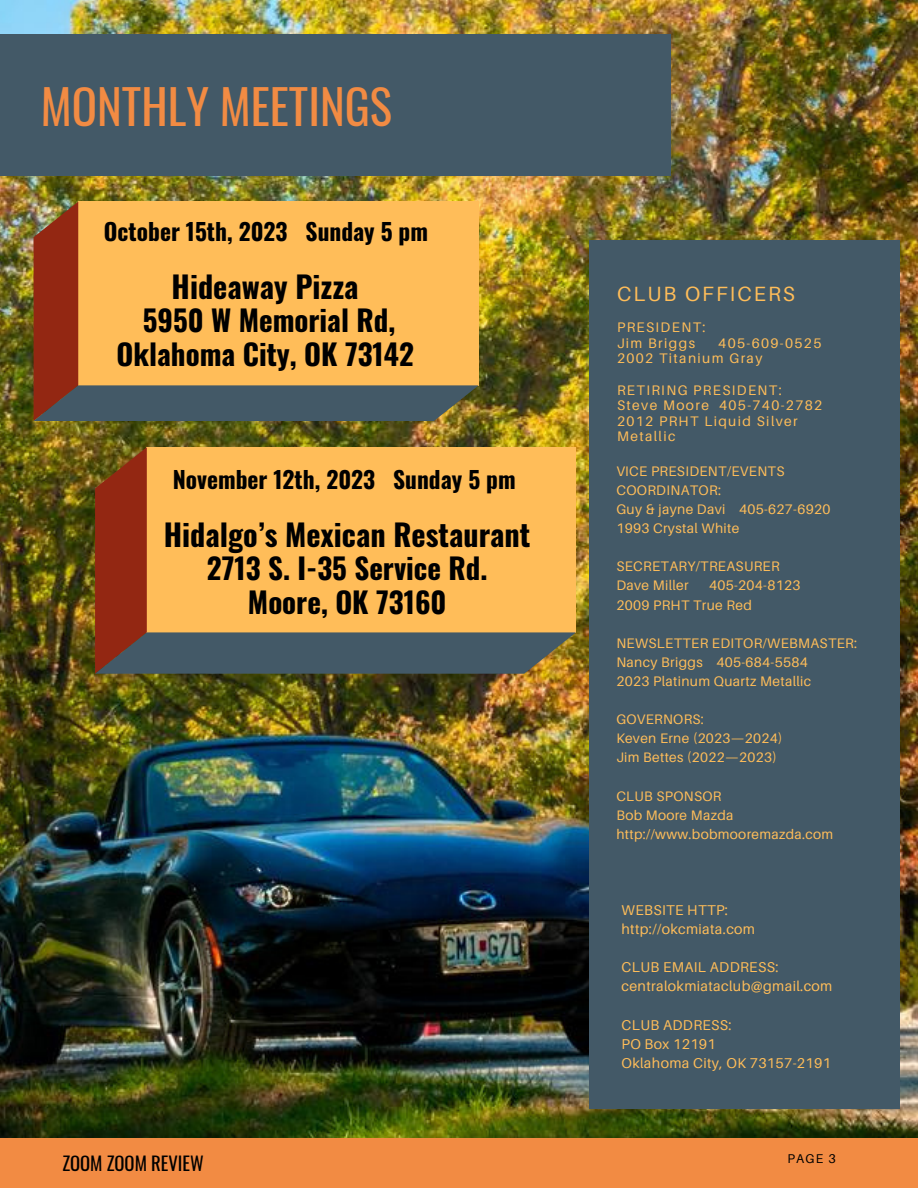
<style>
.page{position:relative;width:918px;height:1188px;background:#fff}
.page>*{position:absolute;margin:0;border:0;box-sizing:border-box;transform-origin:0 0}
.t1{font:46.95px "Oswald";color:#f28b43}
.t2{font:700 30.15px "Oswald";color:#000}
.t3{font:700 28.95px/33.8px "Oswald";color:#000;text-align:center}
.t4{font:700 23.4px "Oswald";color:#000}
.t5{font:20.7px "Aileron";letter-spacing:.1em;color:#ffbd59}
.t6{font:18.6px "Oswald";color:#000}
.t7{font:14.25px "Aileron";letter-spacing:.025em;color:#ffbd59}
.t8{font:13.8px/19.2px "Aileron";letter-spacing:.025em;color:#ffbd59}
.t9{font:13.8px/15.6px "Aileron";letter-spacing:.1em;color:#ffbd59}
.t10{font:12.75px "Aileron";color:#000}
</style>
<div class="page">
<img style="left:0;top:0;width:918px;height:1138px">
<div style="left:589px;top:241px;width:311px;height:868px;background:#435967"></div>
<div style="left:0;top:35px;width:670px;height:141px;background:#435967"></div>
<div style="left:0;top:1138px;width:918px;height:50px;background:#f28b43"></div>
<svg style="left:34px;top:202px;width:445px;height:219px;background:#d8a154"></svg>
<svg style="left:95px;top:447px;width:481px;height:227px;background:#d49d53"></svg>
<p class="t1" style="left:41px;top:70px;width:353px">MONTHLY MEETINGS</p>
<p class="t4" style="left:104px;top:213px;width:326px">October 15th, 2023 Sunday 5 pm</p>
<p class="t2" style="left:172px;top:263px;width:188px">Hideaway Pizza</p>
<p class="t3" style="left:117px;top:302px;width:299px">5950 W Memorial Rd,<br>Oklahoma City, OK 73142</p>
<p class="t4" style="left:173px;top:461px;width:344px">November 12th, 2023 Sunday 5 pm</p>
<p class="t2" style="left:164px;top:511px;width:368px">Hidalgo’s Mexican Restaurant</p>
<p class="t3" style="left:207px;top:550px;width:282px">2713 S. I-35 Service Rd.</p>
<p class="t3" style="left:248px;top:584px;width:200px">Moore, OK 73160</p>
<p class="t5" style="left:617px;top:281px;width:179px">CLUB OFFICERS</p>
<p class="t9" style="left:617px;top:319px;width:90px">PRESIDENT:</p>
<p class="t9" style="left:617px;top:335px;width:80px">Jim Briggs</p>
<p class="t9" style="left:718px;top:335px;width:105px">405-609-0525</p>
<p class="t9" style="left:617px;top:350px;width:147px">2002 Titanium Gray</p>
<p class="t9" style="left:617px;top:382px;width:166px">RETIRING PRESIDENT:</p>
<p class="t9" style="left:617px;top:397px;width:207px">Steve Moore 405-740-2782</p>
<p class="t9" style="left:617px;top:413px;width:182px">2012 PRHT Liquid Silver<br>Metallic</p>
<p class="t8" style="left:616px;top:461px;width:170px">VICE PRESIDENT/EVENTS<br>COORDINATOR:</p>
<p class="t8" style="left:616px;top:499px;width:216px">Guy &amp; jayne Davi 405-627-6920</p>
<p class="t8" style="left:616px;top:518px;width:125px">1993 Crystal White</p>
<p class="t8" style="left:616px;top:557px;width:165px">SECRETARY/TREASURER</p>
<p class="t8" style="left:616px;top:576px;width:74px">Dave Miller</p>
<p class="t8" style="left:709px;top:576px;width:93px">405-204-8123</p>
<p class="t8" style="left:616px;top:595px;width:137px">2009 PRHT True Red</p>
<p class="t8" style="left:616px;top:633px;width:242px">NEWSLETTER EDITOR/WEBMASTER:</p>
<p class="t8" style="left:616px;top:652px;width:193px">Nancy Briggs 405-684-5584</p>
<p class="t8" style="left:616px;top:671px;width:196px">2023 Platinum Quartz Metallic</p>
<p class="t8" style="left:616px;top:709px;width:89px">GOVERNORS:</p>
<p class="t8" style="left:616px;top:728px;width:168px">Keven Erne (2023—2024)</p>
<p class="t8" style="left:616px;top:748px;width:162px">Jim Bettes (2022—2023)</p>
<p class="t8" style="left:616px;top:786px;width:107px">CLUB SPONSOR</p>
<p class="t8" style="left:616px;top:805px;width:119px">Bob Moore Mazda</p>
<p class="t8" style="left:616px;top:824px;width:218px">http://www.bobmooremazda.com</p>
<p class="t7" style="left:622px;top:901px;width:108px">WEBSITE HTTP:</p>
<p class="t7" style="left:622px;top:920px;width:135px">http://okcmiata.com</p>
<p class="t7" style="left:622px;top:959px;width:158px">CLUB EMAIL ADDRESS:</p>
<p class="t7" style="left:622px;top:978px;width:212px">centralokmiataclub@gmail.com</p>
<p class="t7" style="left:622px;top:1016px;width:112px">CLUB ADDRESS:</p>
<p class="t7" style="left:622px;top:1035px;width:96px">PO Box 12191</p>
<p class="t7" style="left:622px;top:1054px;width:211px">Oklahoma City, OK 73157-2191</p>
<p class="t6" style="left:62px;top:1148px;width:143px">ZOOM ZOOM REVIEW</p>
<p class="t10" style="left:787px;top:1151px;width:50px">PAGE 3</p>
</div>
